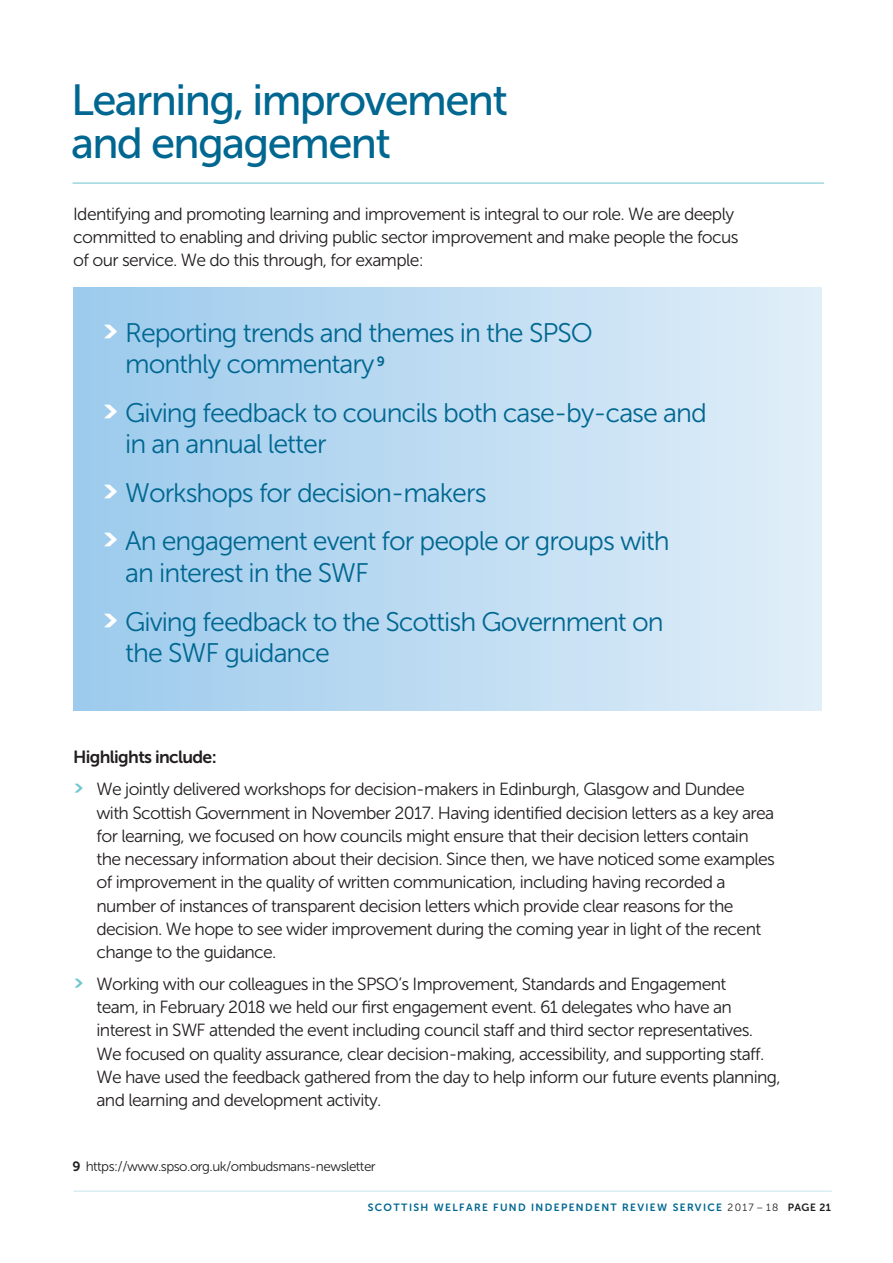
<style>
.page{position:relative;width:893px;height:1263px;background:#fff}
.page>*{position:absolute;margin:0;border:0;box-sizing:border-box;transform-origin:0 0}
.t1{font:43.5px/42.8px "Museo Sans 500";letter-spacing:-.035em;color:#006791}
.t2{font:26.85px/31.5px "Museo Sans 300";letter-spacing:-.04em;color:#006791}
.t3{font:17.55px/23.2px "Museo Sans 300";letter-spacing:-.04em;color:#231f20}
.t4{font:17.55px "Museo Sans 700";letter-spacing:-.04em;color:#231f20}
.t5{font:13.5px "Museo Sans 300";letter-spacing:-.04em;color:#231f20}
.t6{font:10.5px "Museo Sans Rounded 700";letter-spacing:.13em;color:#006791}
.s1{font-family:"Neo Sans";font-weight:900;color:#fff}
.s2{font-family:"Neo Sans";font-weight:700;color:#6bc6cf}
.s3{font-family:"Museo Sans 700"}
.s4{font-family:"Museo Sans Rounded 300";color:#231f20}
.s5{color:#231f20}
</style>
<div class="page">
<hr style="left:73px;top:183px;width:751px;height:1px;background:#6bc6cf">
<hr style="left:74px;top:1191px;width:758px;height:1px;background:#c4e5ea">
<div style="left:73px;top:288px;width:749px;height:423px;background:linear-gradient(to right,#9ccaec,#e1eef9)"></div>
<h1 class="t1" style="left:71px;top:79px;width:439px">Learning, improvement and engagement</h1>
<p class="t3" style="left:73px;top:202px;width:667px">Identifying and promoting learning and improvement is integral to our role. We are deeply committed to enabling and driving public sector improvement and make people the focus of our service. We do this through, for example:</p>
<h2 class="t2" style="left:125px;top:316px;width:469px;text-indent:-23px"><span class="s1">&gt;</span> Reporting trends and themes in the SPSO monthly commentary <sup>9</sup></h2>
<h2 class="t2" style="left:125px;top:397px;width:583px;text-indent:-23px"><span class="s1">&gt;</span> Giving feedback to councils both case-by-case and in an annual letter</h2>
<h2 class="t2" style="left:102px;top:468px;width:569px;line-height:48.6px"><span class="s1">&gt;</span> Workshops for decision-makers<br><span class="s1">&gt;</span> An engagement event for people or groups with</h2>
<h2 class="t2" style="left:102px;top:548px;width:563px;line-height:48.6px;text-indent:23px">an interest in the SWF<br><span class="s1">&gt;</span> Giving feedback to the Scottish Government on</h2>
<h2 class="t2" style="left:125px;top:637px;width:206px">the SWF guidance</h2>
<p class="t4" style="left:73px;top:747px;width:145px">Highlights include:</p>
<p class="t3" style="left:97px;top:777px;width:680px;text-indent:-23px"><span class="s2">&gt;</span> We jointly delivered workshops for decision-makers in Edinburgh, Glasgow and Dundee with Scottish Government in November 2017. Having identified decision letters as a key area for learning, we focused on how councils might ensure that their decision letters contain the necessary information about their decision. Since then, we have noticed some examples of improvement in the quality of written communication, including having recorded a number of instances of transparent decision letters which provide clear reasons for the decision. We hope to see wider improvement during the coming year in light of the recent change to the guidance.</p>
<p class="t3" style="left:97px;top:972px;width:686px;text-indent:-23px"><span class="s2">&gt;</span> Working with our colleagues in the SPSO’s Improvement, Standards and Engagement<br>team, in February 2018 we held our first engagement event. 61 delegates who have an interest in SWF attended the event including council staff and third sector representatives.<br>We focused on quality assurance, clear decision-making, accessibility, and supporting staff.<br>We have used the feedback gathered from the day to help inform our future events planning, and learning and development activity.</p>
<p class="t5" style="left:73px;top:1158px;width:305px"><span class="s3">9</span> https://www.spso.org.uk/ombudsmans-newsletter</p>
<p class="t6" style="left:368px;top:1204px;width:465px">SCOTTISH WELFARE FUND INDEPENDENT REVIEW SERVICE <span class="s4">2017 – 18</span> <span class="s5">PAGE 21</span></p>
</div>
